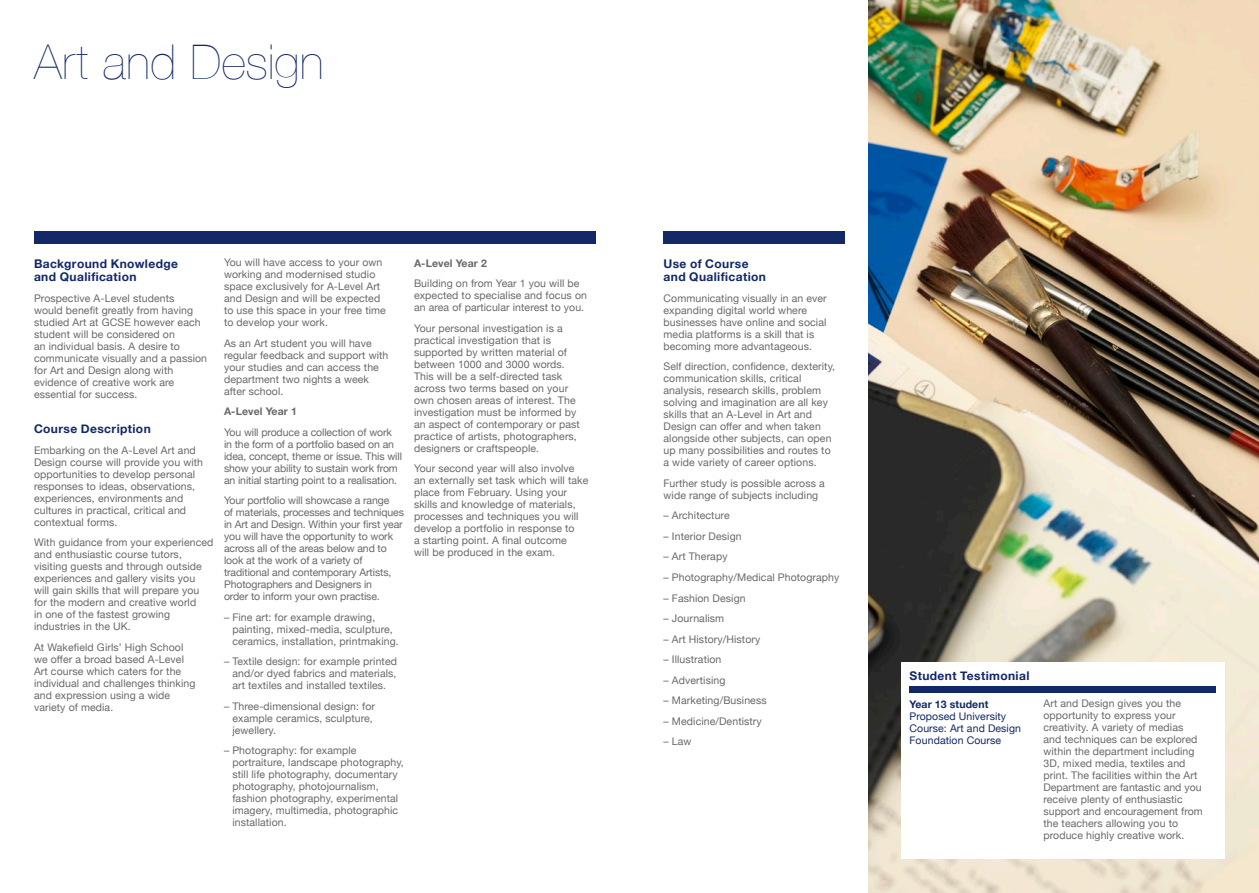
<style>
.page{position:relative;width:1259px;height:893px;background:#fff}
.page>*{position:absolute;margin:0;border:0;box-sizing:border-box;transform-origin:0 0}
.t1{font:200 48px "Helvetica Neue";letter-spacing:.005em;color:#122867}
.t2{font:700 12px/13.5px "Helvetica Neue";letter-spacing:.035em;color:#122867}
.t3{font:10.5px/12px "Helvetica Neue";letter-spacing:.01em;color:#696968}
.t4{font:10.5px/12px "Helvetica Neue";letter-spacing:-.01em;color:#696968}
.t5{font:10.5px/12px "Helvetica Neue";letter-spacing:.01em;color:#122867}
.t6{font:700 10.5px "Helvetica Neue";letter-spacing:.01em;color:#696968}
.t7{font:700 10.5px "Helvetica Neue";letter-spacing:.01em;color:#122867}
</style>
<div class="page">
<img style="left:868px;top:0;width:391px;height:893px">
<div style="left:901px;top:662px;width:324px;height:197px;background:#fff"></div>
<div style="left:34px;top:231px;width:561px;height:12px;background:#122867"></div>
<div style="left:663px;top:231px;width:182px;height:12px;background:#122867"></div>
<div style="left:909px;top:686px;width:307px;height:7px;background:#122867"></div>
<h1 class="t1" style="left:34px;top:24px;width:291px">Art and Design</h1>
<p class="t2" style="left:34px;top:257px;width:146px">Background Knowledge and Qualification</p>
<p class="t3" style="left:34px;top:293px;width:175px">Prospective A-Level students<br>would benefit greatly from having studied Art at GCSE however each student will be considered on<br>an individual basis. A desire to communicate visually and a passion for Art and Design along with evidence of creative work are essential for success.</p>
<p class="t2" style="left:34px;top:423px;width:118px">Course Description</p>
<p class="t3" style="left:34px;top:445px;width:171px">Embarking on the A-Level Art and<br>Design course will provide you with opportunities to develop personal responses to ideas, observations, experiences, environments and cultures in practical, critical and contextual forms.</p>
<p class="t3" style="left:34px;top:537px;width:181px">With guidance from your experienced and enthusiastic course tutors, visiting guests and through outside experiences and gallery visits you<br>will gain skills that will prepare you for the modern and creative world<br>in one of the fastest growing industries in the UK.</p>
<p class="t3" style="left:34px;top:642px;width:163px">At Wakefield Girls’ High School we offer a broad based A-Level<br>Art course which caters for the individual and challenges thinking and expression using a wide variety of media.</p>
<p class="t3" style="left:224px;top:257px;width:163px">You will have access to your own working and modernised studio space exclusively for A-Level Art and Design and will be expected to use this space in your free time to develop your work.</p>
<p class="t3" style="left:224px;top:338px;width:166px">As an Art student you will have regular feedback and support with your studies and can access the department two nights a week after school.</p>
<p class="t6" style="left:224px;top:403px;width:74px">A-Level Year 1</p>
<p class="t4" style="left:224px;top:427px;width:179px">You will produce a collection of work in the form of a portfolio based on an idea, concept, theme or issue. This will show your ability to sustain work from an initial starting point to a realisation.</p>
<p class="t4" style="left:224px;top:495px;width:181px">Your portfolio will showcase a range<br>of materials, processes and techniques in Art and Design. Within your first year you will have the opportunity to work across all of the areas below and to look at the work of a variety of traditional and contemporary Artists, Photographers and Designers in<br>order to inform your own practise.</p>
<p class="t3" style="left:232px;top:612px;width:168px;text-indent:-8px">– Fine art: for example drawing, painting, mixed-media, sculpture, ceramics, installation, printmaking.</p>
<p class="t3" style="left:232px;top:656px;width:166px;text-align:justify;text-indent:-8px">– Textile design: for example printed and/or dyed fabrics and materials, art textiles and installed textiles.</p>
<p class="t3" style="left:232px;top:701px;width:144px;text-indent:-8px">– Three-dimensional design: for example ceramics, sculpture, jewellery.</p>
<p class="t3" style="left:232px;top:745px;width:173px;text-indent:-8px">– Photography: for example portraiture, landscape photography, still life photography, documentary photography, photojournalism, fashion photography, experimental imagery, multimedia, photographic installation.</p>
<p class="t6" style="left:414px;top:255px;width:74px">A-Level Year 2</p>
<p class="t3" style="left:414px;top:278px;width:174px">Building on from Year 1 you will be expected to specialise and focus on an area of particular interest to you.</p>
<p class="t3" style="left:414px;top:322px;width:167px">Your personal investigation is a practical investigation that is supported by written material of between 1000 and 3000 words.<br>This will be a self-directed task across two terms based on your own chosen areas of interest. The investigation must be informed by an aspect of contemporary or past practice of artists, photographers, designers or craftspeople.</p>
<p class="t3" style="left:414px;top:463px;width:176px">Your second year will also involve an externally set task which will take place from February. Using your skills and knowledge of materials, processes and techniques you will develop a portfolio in response to<br>a starting point. A final outcome<br>will be produced in the exam.</p>
<p class="t2" style="left:663px;top:257px;width:104px">Use of Course and Qualification</p>
<p class="t3" style="left:663px;top:293px;width:165px">Communicating visually in an ever expanding digital world where businesses have online and social media platforms is a skill that is becoming more advantageous.</p>
<p class="t3" style="left:663px;top:361px;width:173px">Self direction, confidence, dexterity, communication skills, critical analysis, research skills, problem solving and imagination are all key skills that an A-Level in Art and Design can offer and when taken alongside other subjects, can open up many possibilities and routes to a wide variety of career options.</p>
<p class="t3" style="left:663px;top:478px;width:163px">Further study is possible across a wide range of subjects including</p>
<p class="t3" style="left:663px;top:510px;width:68px">– Architecture</p>
<p class="t3" style="left:663px;top:531px;width:80px">– Interior Design</p>
<p class="t3" style="left:663px;top:551px;width:66px">– Art Therapy</p>
<p class="t3" style="left:663px;top:572px;width:177px">– Photography/Medical Photography</p>
<p class="t3" style="left:663px;top:592px;width:84px">– Fashion Design</p>
<p class="t3" style="left:663px;top:613px;width:62px">– Journalism</p>
<p class="t3" style="left:663px;top:633px;width:98px">– Art History/History</p>
<p class="t3" style="left:663px;top:654px;width:59px">– Illustration</p>
<p class="t3" style="left:663px;top:674px;width:63px">– Advertising</p>
<p class="t3" style="left:663px;top:695px;width:105px">– Marketing/Business</p>
<p class="t3" style="left:663px;top:715px;width:100px">– Medicine/Dentistry</p>
<p class="t3" style="left:663px;top:736px;width:30px">– Law</p>
<p class="t2" style="left:909px;top:670px;width:121px">Student Testimonial</p>
<p class="t7" style="left:909px;top:696px;width:80px">Year 13 student</p>
<p class="t5" style="left:909px;top:710px;width:113px">Proposed University<br>Course: Art and Design<br>Foundation Course</p>
<p class="t3" style="left:1043px;top:698px;width:161px">Art and Design gives you the opportunity to express your creativity. A variety of medias and techniques can be explored within the department including<br>3D, mixed media, textiles and print. The facilities within the Art<br>Department are fantastic and you receive plenty of enthusiastic support and encouragement from the teachers allowing you to produce highly creative work.</p>
</div>
